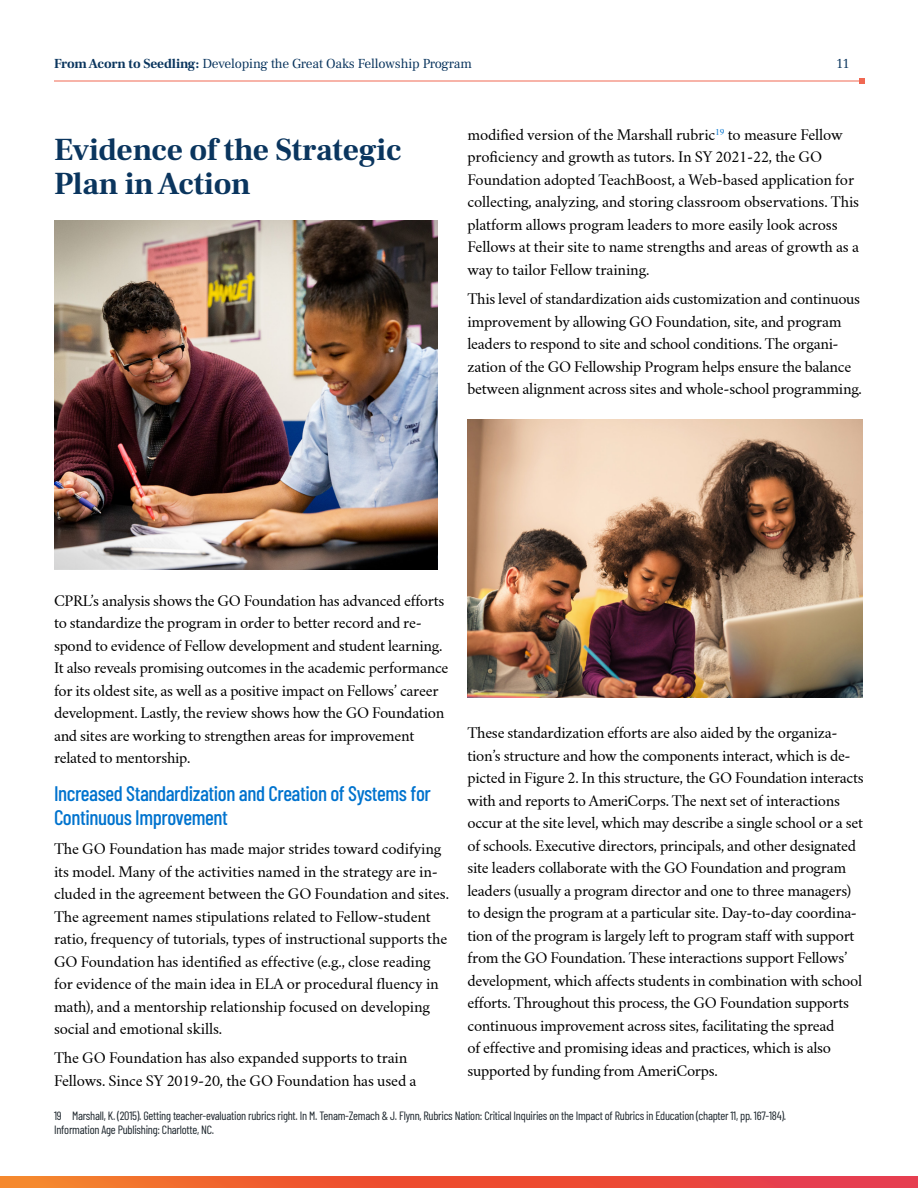
<style>
.page{position:relative;width:918px;height:1188px;background:#fff}
.page>*{position:absolute;margin:0;border:0;box-sizing:border-box;transform-origin:0 0}
.Ruhl_Title{font:700 31.5px/34.5px "Frank Ruhl Libre";letter-spacing:-.01em;color:#0a355e}
.t1{font:500 21px/24px "Barlow Condensed";letter-spacing:-.02em;color:#0073ce}
.t2{font:14.25px/22.5px "Crimson Text";letter-spacing:-.02em;color:#000}
.t3{font:13.5px "Frank Ruhl Libre";letter-spacing:-.01em;color:#0a355e}
.Footnote{font:12px/14.4px "Barlow Condensed";letter-spacing:-.02em;color:#1b242b}
.s1{font-weight:700}
</style>
<div class="page">
<hr style="left:54px;top:81px;width:810px;height:1px;background:#f06852">
<svg style="left:0;top:1176px;width:918px;height:12px;background:#ed5436"></svg>
<svg style="left:860px;top:78px;width:5px;height:6px"></svg>
<img style="left:54px;top:220px;width:383px;height:350px">
<img style="left:467px;top:419px;width:395px;height:279px">
<p class="t3" style="left:54px;top:55px;width:419px"><span class="s1">From Acorn to Seedling:</span> Developing the Great Oaks Fellowship Program</p>
<p class="t3" style="left:837px;top:55px;width:14px">11</p>
<p class="Ruhl_Title" style="left:54px;top:133px;width:349px">Evidence of the Strategic<br>Plan in Action</p>
<p class="t2" style="left:467px;top:124px;width:393px">modified version of the Marshall rubric<sup>19</sup> to measure Fellow proficiency and growth as tutors. In SY 2021-22, the GO Foundation adopted TeachBoost, a Web-based application for collecting, analyzing, and storing classroom observations. This platform allows program leaders to more easily look across Fellows at their site to name strengths and areas of growth as a way to tailor Fellow training.</p>
<p class="t2" style="left:467px;top:288px;width:396px">This level of standardization aids customization and continuous improvement by allowing GO Foundation, site, and program leaders to respond to site and school conditions. The organi&shy;zation of the GO Fellowship Program helps ensure the balance between alignment across sites and whole-school programming.</p>
<p class="t2" style="left:54px;top:590px;width:396px">CPRL’s analysis shows the GO Foundation has advanced efforts to standardize the program in order to better record and re&shy;spond to evidence of Fellow development and student learning.<br>It also reveals promising outcomes in the academic performance for its oldest site, as well as a positive impact on Fellows’ career development. Lastly, the review shows how the GO Foundation and sites are working to strengthen areas for improvement related to mentorship.</p>
<h2 class="t1" style="left:54px;top:780px;width:378px">Increased Standardization and Creation of Systems for<br>Continuous Improvement</h2>
<p class="t2" style="left:54px;top:838px;width:397px">The GO Foundation has made major strides toward codifying its model. Many of the activities named in the strategy are in&shy;cluded in the agreement between the GO Foundation and sites.<br>The agreement names stipulations related to Fellow-student ratio, frequency of tutorials, types of instructional supports the GO Foundation has identified as effective (e.g., close reading for evidence of the main idea in ELA or procedural fluency in math), and a mentorship relationship focused on developing social and emotional skills.</p>
<p class="t2" style="left:54px;top:1047px;width:364px">The GO Foundation has also expanded supports to train<br>Fellows. Since SY 2019-20, the GO Foundation has used a</p>
<p class="Footnote" style="left:54px;top:1107px;width:734px">19 Marshall, K. (2015). Getting teacher-evaluation rubrics right. In M. Tenam-Zemach &amp; J. Flynn, Rubrics Nation: Critical Inquiries on the Impact of Rubrics in Education (chapter 11, pp. 167-184).<br>Information Age Publishing: Charlotte, NC.</p>
<p class="t2" style="left:467px;top:722px;width:398px">These standardization efforts are also aided by the organiza&shy;tion’s structure and how the components interact, which is de&shy;picted in Figure 2. In this structure, the GO Foundation interacts with and reports to AmeriCorps. The next set of interactions occur at the site level, which may describe a single school or a set of schools. Executive directors, principals, and other designated site leaders collaborate with the GO Foundation and program leaders (usually a program director and one to three managers) to design the program at a particular site. Day-to-day coordina&shy;tion of the program is largely left to program staff with support from the GO Foundation. These interactions support Fellows’ development, which affects students in combination with school efforts. Throughout this process, the GO Foundation supports continuous improvement across sites, facilitating the spread<br>of effective and promising ideas and practices, which is also supported by funding from AmeriCorps.</p>
</div>
